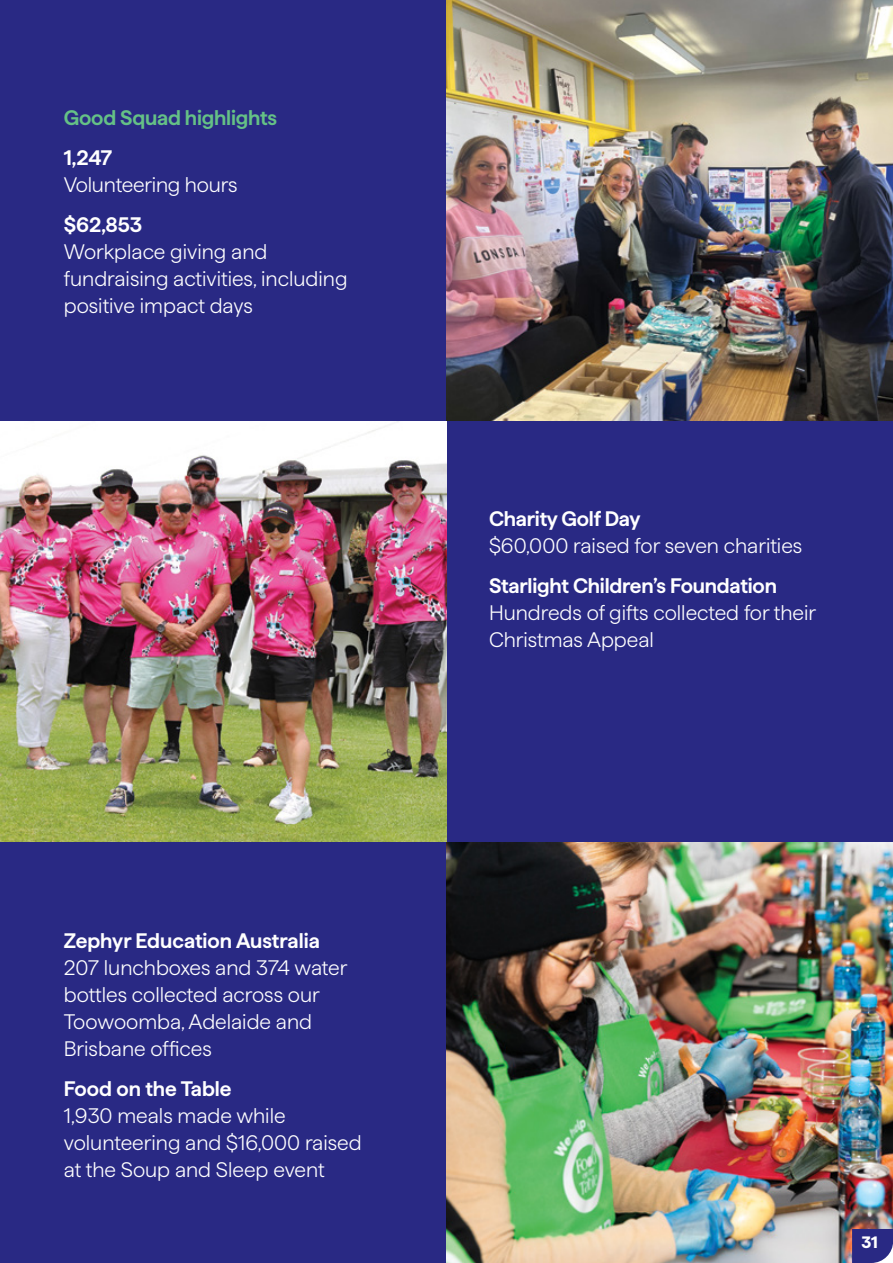
<style>
.page{position:relative;width:893px;height:1263px;background:#fff}
.page>*{position:absolute;margin:0;border:0;box-sizing:border-box;transform-origin:0 0}
.t1{font:300 21px/27px "Haffer";color:#fff}
.t2{font:600 21px "Haffer";letter-spacing:-.01em;color:#fff}
.t3{font:600 21px "Haffer";letter-spacing:-.01em;color:#65c186}
.t4{font:700 16.5px "Haffer";color:#fff}
</style>
<div class="page">
<div style="left:0;top:0;width:446px;height:421px;background:#292984"></div>
<div style="left:446px;top:421px;width:447px;height:421px;background:#292984"></div>
<div style="left:0;top:842px;width:446px;height:421px;background:#292984"></div>
<img style="left:446px;top:0;width:447px;height:421px">
<img style="left:0;top:421px;width:446px;height:421px">
<img style="left:446px;top:842px;width:447px;height:421px">
<svg style="left:852px;top:1229px;width:41px;height:34px"></svg>
<p class="t3" style="left:64px;top:102px;width:215px">Good Squad highlights</p>
<p class="t2" style="left:64px;top:142px;width:50px">1,247</p>
<p class="t1" style="left:64px;top:169px;width:175px">Volunteering hours</p>
<p class="t2" style="left:64px;top:209px;width:80px">$62,853</p>
<p class="t1" style="left:64px;top:236px;width:285px">Workplace giving and fundraising activities, including positive impact days</p>
<p class="t2" style="left:64px;top:925px;width:258px">Zephyr Education Australia</p>
<p class="t1" style="left:64px;top:952px;width:285px">207 lunchboxes and 374 water bottles collected across our<br>Toowoomba, Adelaide and<br>Brisbane offices</p>
<p class="t2" style="left:64px;top:1073px;width:169px">Food on the Table</p>
<p class="t1" style="left:64px;top:1100px;width:299px">1,930 meals made while volunteering and $16,000 raised at the Soup and Sleep event</p>
<p class="t2" style="left:489px;top:503px;width:153px">Charity Golf Day</p>
<p class="t1" style="left:489px;top:530px;width:315px">$60,000 raised for seven charities</p>
<p class="t2" style="left:489px;top:570px;width:289px">Starlight Children’s Foundation</p>
<p class="t1" style="left:489px;top:597px;width:328px">Hundreds of gifts collected for their<br>Christmas Appeal</p>
<p class="t4" style="left:862px;top:1229px;width:18px">31</p>
</div>
